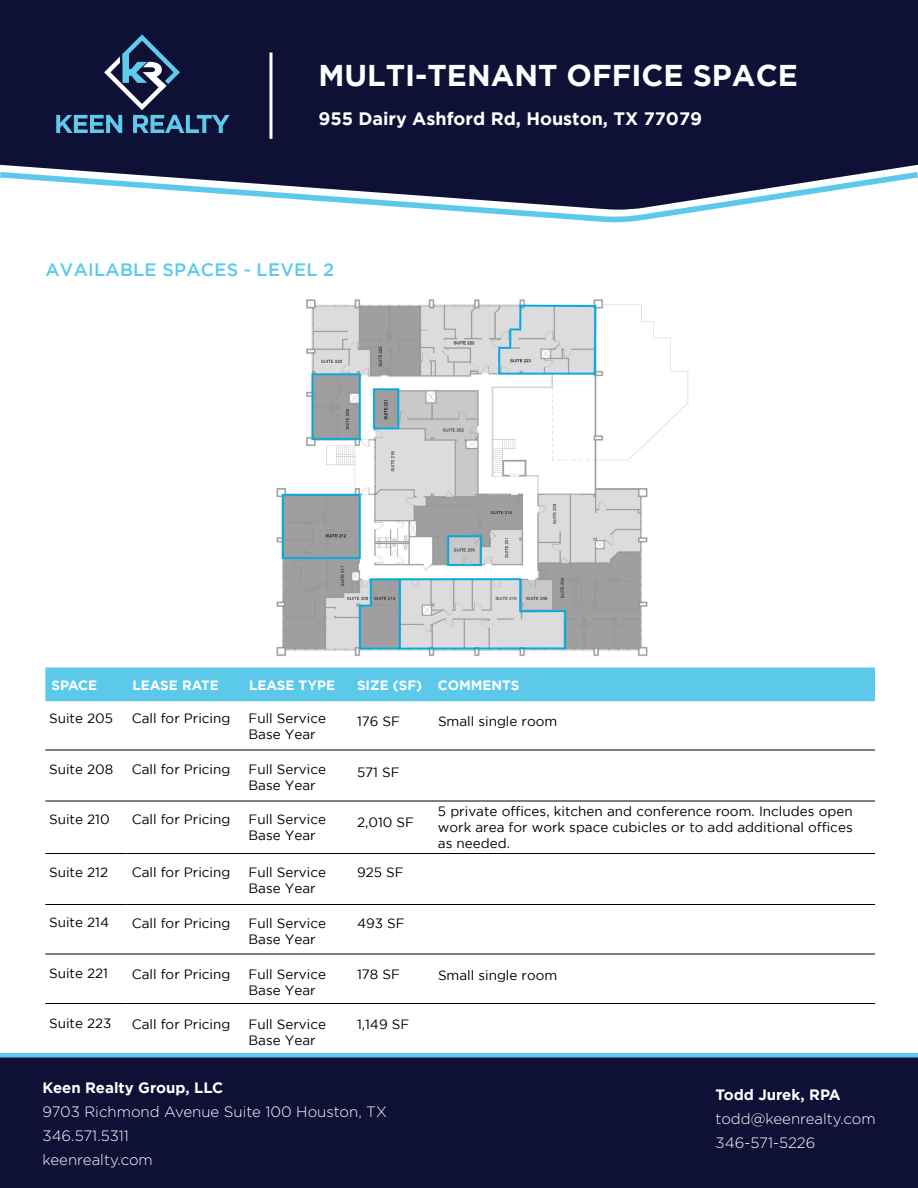
<style>
.page{position:relative;width:918px;height:1188px;background:#fff}
.page>*{position:absolute;margin:0;border:0;box-sizing:border-box;transform-origin:0 0}
.t1{font:700 30px "Gotham";color:#fff}
.t2{font:700 18px "Gotham";color:#fff}
.t3{font:500 18px "Gotham";letter-spacing:.015em;color:#5bcaec}
.t4{font:300 15px/24px "Gotham";color:#fff}
.t5{font:700 15px "Gotham";color:#fff}
.t6{font:13.5px/16.2px "Gotham";color:#000}
.t7{font:700 13.5px "Gotham";color:#fff}
</style>
<div class="page">
<img style="left:276px;top:299px;width:413px;height:357px">
<svg style="left:443px;top:210px;width:264px;height:12px"></svg>
<svg style="left:0;top:0;width:918px;height:210px;fill:#0e1036"></svg>
<hr style="left:269px;top:52px;width:3px;height:87px;background:#fff">
<div style="left:0;top:1057px;width:918px;height:131px;background:#0e1036"></div>
<div style="left:0;top:1053px;width:918px;height:5px;background:#5bcaec"></div>
<svg style="left:56px;top:34px;width:174px;height:99px"></svg>
<div style="left:45px;top:668px;width:830px;height:33px;background:#5cc9eb"></div>
<hr style="left:126px;top:801px;width:117px;height:1px;background:#000">
<hr style="left:243px;top:801px;width:108px;height:1px;background:#000">
<hr style="left:351px;top:801px;width:81px;height:1px;background:#000">
<hr style="left:432px;top:801px;width:443px;height:1px;background:#000">
<hr style="left:45px;top:801px;width:81px;height:1px;background:#000">
<hr style="left:126px;top:853px;width:117px;height:1px;background:#000">
<hr style="left:243px;top:853px;width:108px;height:1px;background:#000">
<hr style="left:351px;top:853px;width:81px;height:1px;background:#000">
<hr style="left:432px;top:853px;width:443px;height:1px;background:#000">
<hr style="left:45px;top:853px;width:81px;height:1px;background:#000">
<hr style="left:126px;top:750px;width:117px;height:1px;background:#000">
<hr style="left:243px;top:750px;width:108px;height:1px;background:#000">
<hr style="left:351px;top:750px;width:81px;height:1px;background:#000">
<hr style="left:432px;top:750px;width:443px;height:1px;background:#000">
<hr style="left:45px;top:750px;width:81px;height:1px;background:#000">
<hr style="left:126px;top:904px;width:117px;height:1px;background:#000">
<hr style="left:243px;top:904px;width:108px;height:1px;background:#000">
<hr style="left:351px;top:904px;width:81px;height:1px;background:#000">
<hr style="left:432px;top:904px;width:443px;height:1px;background:#000">
<hr style="left:45px;top:904px;width:81px;height:1px;background:#000">
<hr style="left:126px;top:954px;width:117px;height:1px;background:#000">
<hr style="left:243px;top:954px;width:108px;height:1px;background:#000">
<hr style="left:351px;top:954px;width:81px;height:1px;background:#000">
<hr style="left:432px;top:954px;width:443px;height:1px;background:#000">
<hr style="left:45px;top:954px;width:81px;height:1px;background:#000">
<hr style="left:126px;top:1003px;width:117px;height:1px;background:#000">
<hr style="left:243px;top:1003px;width:108px;height:1px;background:#000">
<hr style="left:351px;top:1003px;width:81px;height:1px;background:#000">
<hr style="left:432px;top:1003px;width:443px;height:1px;background:#000">
<hr style="left:45px;top:1003px;width:81px;height:1px;background:#000">
<h1 class="t1" style="left:318px;top:58px;width:481px">MULTI-TENANT OFFICE SPACE</h1>
<h2 class="t2" style="left:318px;top:108px;width:385px">955 Dairy Ashford Rd, Houston, TX 77079</h2>
<h2 class="t3" style="left:45px;top:260px;width:290px">AVAILABLE SPACES - LEVEL 2</h2>
<p class="t7" style="left:51px;top:677px;width:47px">SPACE</p>
<p class="t7" style="left:132px;top:677px;width:88px">LEASE RATE</p>
<p class="t7" style="left:249px;top:677px;width:88px">LEASE TYPE</p>
<p class="t7" style="left:357px;top:677px;width:164px">SIZE (SF) COMMENTS</p>
<p class="t6" style="left:49px;top:710px;width:66px">Suite 205</p>
<p class="t6" style="left:132px;top:710px;width:100px">Call for Pricing</p>
<p class="t6" style="left:249px;top:710px;width:79px">Full Service<br>Base Year</p>
<p class="t6" style="left:357px;top:713px;width:45px">176 SF</p>
<p class="t6" style="left:438px;top:713px;width:121px">Small single room</p>
<p class="t6" style="left:49px;top:761px;width:66px">Suite 208</p>
<p class="t6" style="left:132px;top:761px;width:100px">Call for Pricing</p>
<p class="t6" style="left:249px;top:761px;width:79px">Full Service<br>Base Year</p>
<p class="t6" style="left:357px;top:764px;width:44px">571 SF</p>
<p class="t6" style="left:49px;top:811px;width:62px">Suite 210</p>
<p class="t6" style="left:132px;top:811px;width:100px">Call for Pricing</p>
<p class="t6" style="left:249px;top:811px;width:79px">Full Service<br>Base Year</p>
<p class="t6" style="left:357px;top:814px;width:59px">2,010 SF</p>
<p class="t6" style="left:49px;top:864px;width:61px">Suite 212</p>
<p class="t6" style="left:132px;top:864px;width:100px">Call for Pricing</p>
<p class="t6" style="left:249px;top:864px;width:79px">Full Service<br>Base Year</p>
<p class="t6" style="left:357px;top:864px;width:48px">925 SF</p>
<p class="t6" style="left:49px;top:914px;width:61px">Suite 214</p>
<p class="t6" style="left:49px;top:965px;width:61px">Suite 221</p>
<p class="t6" style="left:49px;top:1015px;width:64px">Suite 223</p>
<p class="t6" style="left:132px;top:915px;width:100px">Call for Pricing</p>
<p class="t6" style="left:249px;top:915px;width:79px">Full Service<br>Base Year</p>
<p class="t6" style="left:357px;top:915px;width:49px">493 SF</p>
<p class="t6" style="left:132px;top:966px;width:100px">Call for Pricing</p>
<p class="t6" style="left:249px;top:966px;width:79px">Full Service<br>Base Year</p>
<p class="t6" style="left:357px;top:966px;width:44px">178 SF</p>
<p class="t6" style="left:132px;top:1016px;width:100px">Call for Pricing</p>
<p class="t6" style="left:249px;top:1016px;width:79px">Full Service<br>Base Year</p>
<p class="t6" style="left:357px;top:1016px;width:54px">1,149 SF</p>
<p class="t5" style="left:43px;top:1079px;width:182px">Keen Realty Group, LLC</p>
<p class="t4" style="left:43px;top:1099px;width:346px">9703 Richmond Avenue Suite 100 Houston, TX<br>346.571.5311<br>keenrealty.com</p>
<p class="t6" style="left:438px;top:803px;width:416px;text-align:justify">5 private offices, kitchen and conference room. Includes open work area for work space cubicles or to add additional offices as needed.</p>
<p class="t6" style="left:438px;top:967px;width:121px">Small single room</p>
<p class="t5" style="left:716px;top:1086px;width:127px">Todd Jurek, RPA</p>
<p class="t4" style="left:716px;top:1107px;width:162px">todd@keenrealty.com<br>346-571-5226</p>
</div>
